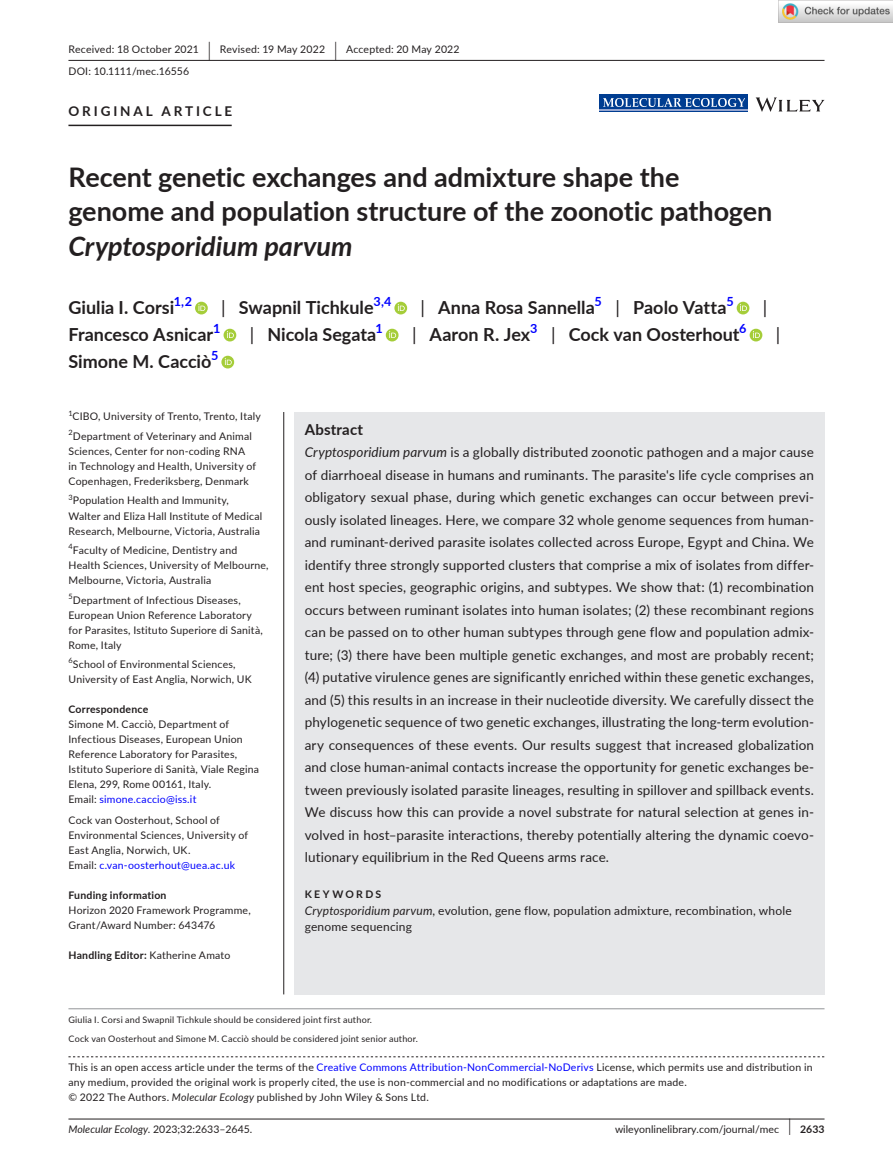
<style>
.page{position:relative;width:893px;height:1174px;background:#fff}
.page>*{position:absolute;margin:0;border:0;box-sizing:border-box;transform-origin:0 0}
.t1{font:700 27px/34.5px "Lato";color:#231f20}
.t2{font:italic 700 27px "Lato";color:#231f20}
.t3{font:700 18px "Lato";color:#231f20}
.t4{font:18px "Lato";color:#231f20}
.t5{font:700 15px "Lato";letter-spacing:.015em;color:#231f20}
.t6{font:13.5px/22.5px "Lato";letter-spacing:.01em;color:#231f20;text-align:justify}
.t7{font:700 13.5px "Lato";letter-spacing:.215em;color:#231f20}
.t8{font:700 12.6px "Lato";color:#00f}
.t9{font:12px/16.5px "Lato";letter-spacing:.015em;color:#231f20}
.t10{font:10.5px/15px "Lato";letter-spacing:.02em;color:#231f20}
.t11{font:10.5px "Lato";color:#231f20}
.t12{font:700 10.5px "Lato";letter-spacing:.02em;color:#231f20}
.t13{font:700 10.5px "Lato";letter-spacing:.22em;color:#231f20}
.t14{font:9px/19.5px "Lato";letter-spacing:.025em;color:#231f20}
.s1{font-size:19.65px}
.s2{font-weight:400}
.s3{color:#00f}
.s4{font-style:italic}
.s5{font-size:17.4px}
.s6{font-weight:700}
</style>
<div class="page">
<hr style="left:68px;top:1118px;width:756px;height:1px;background:#231f20">
<svg style="left:756px;top:97px;width:68px;height:15px"></svg>
<div style="left:599px;top:95px;width:149px;height:17px;background:#003d91"></div>
<img style="left:603px;top:98px;width:141px;height:9px">
<hr style="left:599px;top:109px;width:149px;height:2px;background:#96a6d0">
<hr style="left:68px;top:60px;width:756px;height:1px;background:#231f20">
<hr style="left:68px;top:125px;width:164px;height:1px;background:#231f20">
<svg style="left:195px;top:302px;width:13px;height:12px"></svg>
<svg style="left:198px;top:304px;width:7px;height:7px"></svg>
<div style="left:394px;top:302px;width:13px;height:12px;background:#a5cd39;border-radius:50%"></div>
<svg style="left:398px;top:304px;width:7px;height:7px"></svg>
<div style="left:737px;top:302px;width:12px;height:12px;background:#a5cd39;border-radius:50%"></div>
<svg style="left:740px;top:304px;width:7px;height:7px"></svg>
<div style="left:224px;top:329px;width:12px;height:12px;background:#a5cd39;border-radius:50%"></div>
<svg style="left:227px;top:331px;width:7px;height:7px"></svg>
<div style="left:386px;top:329px;width:13px;height:12px;background:#a5cd39;border-radius:50%"></div>
<svg style="left:389px;top:331px;width:7px;height:7px"></svg>
<div style="left:750px;top:329px;width:12px;height:12px;background:#a5cd39;border-radius:50%"></div>
<svg style="left:753px;top:331px;width:7px;height:7px"></svg>
<div style="left:221px;top:356px;width:13px;height:12px;background:#a5cd39;border-radius:50%"></div>
<svg style="left:225px;top:358px;width:7px;height:7px"></svg>
<hr style="left:283px;top:412px;width:1px;height:582px;background:#231f20">
<div style="left:294px;top:412px;width:530px;height:529px;background:#e6e7e9"></div>
<div style="left:294px;top:941px;width:530px;height:53px;background:#e6e7e9"></div>
<svg style="left:68px;top:1056px;width:756px;height:1px"></svg>
<hr style="left:68px;top:1008px;width:756px;height:1px;background:#939598">
<img style="left:779px;top:0;width:114px;height:23px">
<p class="t10" style="left:68px;top:38px;width:393px;line-height:21.8px">Received: 18 October 2021 <span class="s1">|</span> Revised: 19 May 2022 <span class="s1">|</span> Accepted: 20 May 2022<br>DOI: 10.1111/mec.16556</p>
<p class="t7" style="left:68px;top:101px;width:165px">ORIGINAL ARTICLE</p>
<h1 class="t1" style="left:68px;top:159px;width:705px">Recent genetic exchanges and admixture shape the genome and population structure of the zoonotic pathogen</h1>
<h1 class="t2" style="left:68px;top:226px;width:285px">Cryptosporidium parvum</h1>
<h2 class="t3" style="left:68px;top:295px;width:107px">Giulia I. Corsi</h2>
<p class="t8" style="left:174px;top:292px;width:20px">1,2</p>
<h2 class="t3" style="left:221px;top:295px;width:154px"><span class="s2">|</span> Swapnil Tichkule</h2>
<p class="t8" style="left:373px;top:292px;width:19px">3,4</p>
<h2 class="t3" style="left:421px;top:295px;width:176px"><span class="s2">|</span> Anna Rosa Sannella</h2>
<p class="t8" style="left:595px;top:292px;width:9px">5</p>
<h2 class="t3" style="left:615px;top:295px;width:113px"><span class="s2">|</span> Paolo Vatta</h2>
<p class="t8" style="left:726px;top:292px;width:9px">5</p>
<h2 class="t4" style="left:763px;top:295px;width:6px">|</h2>
<h2 class="t3" style="left:68px;top:322px;width:146px">Francesco Asnicar</h2>
<p class="t8" style="left:213px;top:319px;width:9px">1</p>
<h2 class="t3" style="left:250px;top:322px;width:128px"><span class="s2">|</span> Nicola Segata</h2>
<p class="t8" style="left:375px;top:319px;width:9px">1</p>
<h2 class="t3" style="left:412px;top:322px;width:120px"><span class="s2">|</span> Aaron R. Jex</h2>
<p class="t8" style="left:530px;top:319px;width:9px">3</p>
<h2 class="t3" style="left:551px;top:322px;width:190px"><span class="s2">|</span> Cock van Oosterhout</h2>
<p class="t8" style="left:739px;top:319px;width:9px">6</p>
<h2 class="t4" style="left:776px;top:322px;width:6px">|</h2>
<h2 class="t3" style="left:68px;top:349px;width:144px">Simone M. Cacciò</h2>
<p class="t8" style="left:211px;top:346px;width:9px">5</p>
<p class="t10" style="left:68px;top:406px;width:194px;line-height:19.5px"><sup>1</sup>CIBO, University of Trento, Trento, Italy<br><sup>2</sup>Department of Veterinary and Animal</p>
<p class="t10" style="left:68px;top:443px;width:189px">Sciences, Center for non-coding RNA in Technology and Health, University of<br>Copenhagen, Frederiksberg, Denmark</p>
<p class="t10" style="left:68px;top:493px;width:195px"><sup>3</sup>Population Health and Immunity,<br>Walter and Eliza Hall Institute of Medical<br>Research, Melbourne, Victoria, Australia</p>
<p class="t10" style="left:68px;top:542px;width:202px"><sup>4</sup>Faculty of Medicine, Dentistry and<br>Health Sciences, University of Melbourne,<br>Melbourne, Victoria, Australia</p>
<p class="t10" style="left:68px;top:592px;width:196px"><sup>5</sup>Department of Infectious Diseases, European Union Reference Laboratory for Parasites, Istituto Superiore di Sanità, Rome, Italy</p>
<p class="t10" style="left:68px;top:656px;width:185px"><sup>6</sup>School of Environmental Sciences,<br>University of East Anglia, Norwich, UK</p>
<p class="t12" style="left:68px;top:701px;width:81px">Correspondence</p>
<p class="t10" style="left:68px;top:716px;width:192px">Simone M. Cacciò, Department of Infectious Diseases, European Union Reference Laboratory for Parasites, Istituto Superiore di Sanità, Viale Regina Elena, 299, Rome 00161, Italy.<br>Email: <span class="s3">simone.caccio@iss.it</span></p>
<p class="t10" style="left:68px;top:812px;width:181px">Cock van Oosterhout, School of Environmental Sciences, University of East Anglia, Norwich, UK.<br>Email: <span class="s3">c.van-oosterhout@uea.ac.uk</span></p>
<p class="t12" style="left:68px;top:887px;width:100px">Funding information</p>
<p class="t10" style="left:68px;top:902px;width:184px">Horizon 2020 Framework Programme,<br>Grant/Award Number: 643476</p>
<p class="t12" style="left:68px;top:947px;width:163px">Handling Editor: <span class="s2">Katherine Amato</span></p>
<p class="t5" style="left:305px;top:418px;width:60px">Abstract</p>
<p class="t6" style="left:305px;top:440px;width:511px"><span class="s4">Cryptosporidium parvum</span> is a globally distributed zoonotic pathogen and a major cause of diarrhoeal disease in humans and ruminants. The parasite's life cycle comprises an obligatory sexual phase, during which genetic exchanges can occur between previ&shy;ously isolated lineages. Here, we compare 32 whole genome sequences from human&shy;and ruminant-derived parasite isolates collected across Europe, Egypt and China. We identify three strongly supported clusters that comprise a mix of isolates from differ&shy;ent host species, geographic origins, and subtypes. We show that: (1) recombination occurs between ruminant isolates into human isolates; (2) these recombinant regions can be passed on to other human subtypes through gene flow and population admix&shy;ture; (3) there have been multiple genetic exchanges, and most are probably recent; (4) putative virulence genes are significantly enriched within these genetic exchanges, and (5) this results in an increase in their nucleotide diversity. We carefully dissect the phylogenetic sequence of two genetic exchanges, illustrating the long-term evolution&shy;ary consequences of these events. Our results suggest that increased globalization and close human-animal contacts increase the opportunity for genetic exchanges be&shy;tween previously isolated parasite lineages, resulting in spillover and spillback events.<br>We discuss how this can provide a novel substrate for natural selection at genes in&shy;volved in host–parasite interactions, thereby potentially altering the dynamic coevo&shy;lutionary equilibrium in the Red Queens arms race.</p>
<p class="t13" style="left:305px;top:886px;width:78px">KEYWORDS</p>
<p class="t9" style="left:305px;top:901px;width:488px"><span class="s4">Cryptosporidium parvum</span>, evolution, gene flow, population admixture, recombination, whole genome sequencing</p>
<p class="t14" style="left:68px;top:1009px;width:351px">Giulia I. Corsi and Swapnil Tichkule should be considered joint first author.<br>Cock van Oosterhout and Simone M. Cacciò should be considered joint senior author.</p>
<p class="t10" style="left:68px;top:1059px;width:746px">This is an open access article under the terms of the <span class="s3">Creative Commons Attribution-NonCommercial-NoDerivs</span> License, which permits use and distribution in any medium, provided the original work is properly cited, the use is non-commercial and no modifications or adaptations are made.<br>© 2022 The Authors. <span class="s4">Molecular Ecology</span> published by John Wiley &amp; Sons Ltd.</p>
<p class="t11" style="left:68px;top:1121px;width:185px"><span class="s4">Molecular Ecology.</span> 2023;32:2633–2645.</p>
<p class="t11" style="left:615px;top:1121px;width:211px">wileyonlinelibrary.com/journal/mec <span class="s5">|</span> <span class="s6">2633</span></p>
</div>
